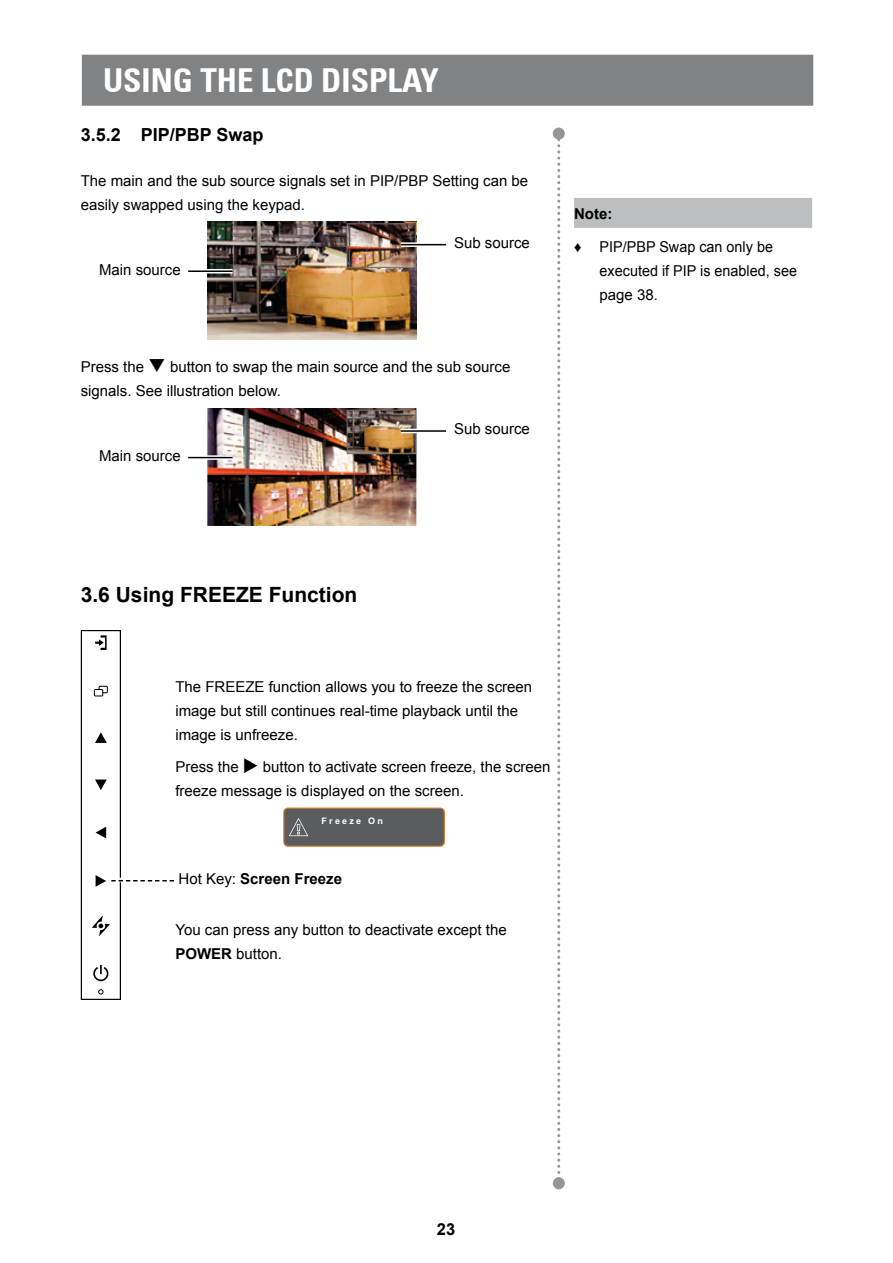
<style>
.page{position:relative;width:893px;height:1263px;background:#fff}
.page>*{position:absolute;margin:0;border:0;box-sizing:border-box;transform-origin:0 0}
.t1{font:700 condensed 33px "Univers 67";color:#fff}
.t2{font:700 21px "Arial";color:#000}
.t3{font:700 18px "Arial";color:#000}
.t4{font:700 16.5px "Arial";color:#000}
.t5{font:15px/24px "Arial";color:#000}
.t6{font:15px/32.5px "Arial";color:#000;scale:.96 1}
.t7{font:700 15px "Arial";color:#000}
.t8{font:700 9px "Arial";letter-spacing:.25em;color:#fff}
.s1{font-weight:700}
.s2{font-weight:400}
</style>
<div class="page">
<div style="left:82px;top:55px;width:731px;height:51px;background:#808284;border:2px solid #808284"></div>
<svg style="left:557px;top:140px;width:3px;height:1034px"></svg>
<div style="left:553px;top:128px;width:12px;height:12px;background:#939598;border-radius:50%"></div>
<div style="left:553px;top:1177px;width:12px;height:12px;background:#939598;border-radius:50%"></div>
<img style="left:207px;top:222px;width:209px;height:118px">
<img style="left:347px;top:223px;width:69px;height:45px">
<hr style="left:188px;top:269px;width:45px;height:4px;background:#fff">
<hr style="left:188px;top:270px;width:45px;height:2px;background:#000">
<svg style="left:401px;top:242px;width:45px;height:5px"></svg>
<hr style="left:401px;top:244px;width:45px;height:1px;background:#000">
<img style="left:207px;top:408px;width:209px;height:118px">
<img style="left:347px;top:410px;width:69px;height:44px">
<svg style="left:188px;top:455px;width:45px;height:5px"></svg>
<hr style="left:188px;top:457px;width:45px;height:1px;background:#000">
<hr style="left:401px;top:429px;width:45px;height:4px;background:#fff">
<hr style="left:401px;top:430px;width:45px;height:2px;background:#000">
<div style="left:574px;top:198px;width:238px;height:30px;background:#bcbec0"></div>
<svg style="left:98px;top:989px;width:6px;height:5px"></svg>
<svg style="left:92px;top:916px;width:18px;height:20px"></svg>
<svg style="left:95px;top:732px;width:12px;height:11px"></svg>
<svg style="left:95px;top:779px;width:12px;height:11px"></svg>
<svg style="left:96px;top:827px;width:10px;height:11px"></svg>
<svg style="left:94px;top:686px;width:14px;height:10px"></svg>
<svg style="left:93px;top:965px;width:15px;height:16px"></svg>
<svg style="left:95px;top:635px;width:12px;height:15px"></svg>
<div style="left:81px;top:630px;width:40px;height:370px;border:1px solid #000"></div>
<svg style="left:96px;top:875px;width:78px;height:12px"></svg>
<div style="left:284px;top:808px;width:160px;height:38px;background:#5b5c5e;border-radius:4px"></div>
<div style="left:283px;top:807px;width:162px;height:40px;border:1px solid #e28230;border-radius:4px"></div>
<svg style="left:289px;top:818px;width:19px;height:18px"></svg>
<h1 class="t1" style="left:103px;top:60px;width:337px">USING THE LCD DISPLAY</h1>
<p class="t3" style="left:81px;top:122px;width:184px">3.5.2 PIP/PBP Swap</p>
<p class="t5" style="left:81px;top:169px;width:449px">The main and the sub source signals set in PIP/PBP Setting can be easily swapped using the keypad.</p>
<p class="t5" style="left:99px;top:258px;width:83px">Main source</p>
<p class="t5" style="left:454px;top:231px;width:77px">Sub source</p>
<p class="t5" style="left:81px;top:355px;width:431px">Press the ❑ button to swap the main source and the sub source signals. See illustration below.</p>
<p class="t5" style="left:99px;top:444px;width:83px">Main source</p>
<p class="t5" style="left:454px;top:417px;width:77px">Sub source</p>
<p class="t6" style="left:574px;top:198px;width:209px"><span class="s1">Note:<br>♦</span> PIP/PBP Swap can only be</p>
<p class="t6" style="left:600px;top:259px;width:207px;line-height:24px">executed if PIP is enabled, see page 38.</p>
<h2 class="t2" style="left:81px;top:581px;width:278px">3.6 Using FREEZE Function</h2>
<p class="t5" style="left:175px;top:674px;width:358px">The FREEZE function allows you to freeze the screen image but still continues real-time playback until the image is unfreeze.</p>
<p class="t5" style="left:175px;top:755px;width:377px">Press the ◆ button to activate screen freeze, the screen freeze message is displayed on the screen.</p>
<p class="t8" style="left:321px;top:815px;width:63px">Freeze On</p>
<p class="t7" style="left:179px;top:869px;width:165px"><span class="s2">Hot Key:</span> Screen Freeze</p>
<p class="t5" style="left:175px;top:917px;width:333px">You can press any button to deactivate except the<br><span class="s1">POWER</span> button.</p>
<p class="t4" style="left:437px;top:1218px;width:20px">23</p>
</div>
